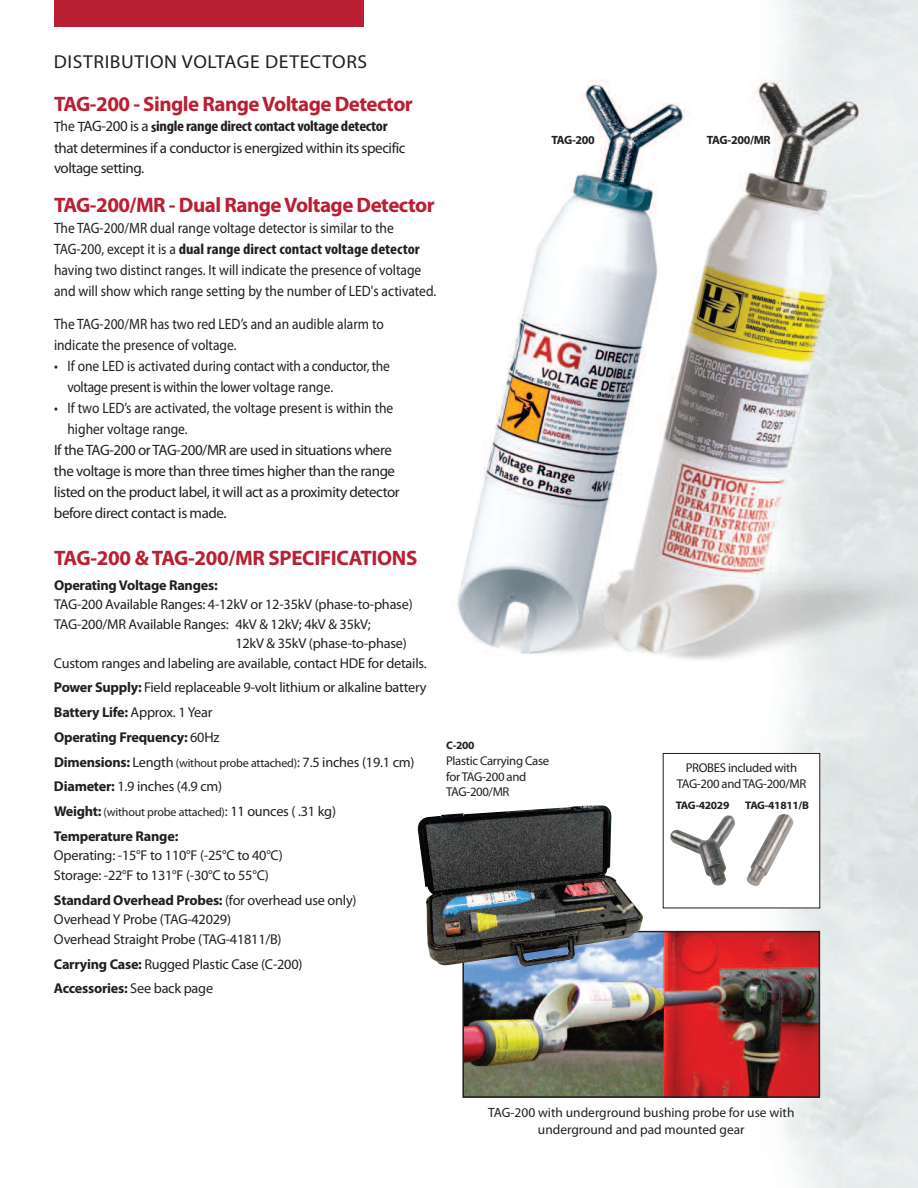
<style>
.page{position:relative;width:918px;height:1188px;background:#fff}
.page>*{position:absolute;margin:0;border:0;box-sizing:border-box;transform-origin:0 0}
.t1{font:700 21px "Myriad Pro";letter-spacing:-.025em;color:#ba1f33}
.t2{font:18.75px "Myriad Pro";letter-spacing:.03em;color:#231f20;scale:1.05 1}
.t3{font:15px/21px "Myriad Pro";letter-spacing:-.01em;color:#231f20;scale:.9 1}
.t4{font:15px "Myriad Pro";letter-spacing:-.03em;color:#231f20}
.t5{font:15px/21px "Myriad Pro";letter-spacing:-.03em;color:#231f20;scale:.9 1}
.t6{font:14.25px/24.8px "Myriad Pro";letter-spacing:-.015em;color:#231f20}
.t7{font:700 14.25px "Myriad Pro";letter-spacing:-.015em;color:#231f20}
.t8{font:13.5px/17.2px "Myriad Pro";color:#231f20;text-align:center}
.t9{font:12.75px/15.8px "Myriad Pro";letter-spacing:-.025em;color:#231f20;text-align:center}
.t10{font:12px "Myriad Pro";letter-spacing:-.015em;color:#231f20}
.t11{font:700 12px "Myriad Pro";letter-spacing:-.025em;color:#231f20}
.t12{font:700 10.95px "Myriad Pro";letter-spacing:-.025em;color:#231f20;scale:1.04 1}
.s1{font-weight:700;font-stretch:condensed}
.s2{font-weight:700}
.s3{font-size:12px}
.s4{font-weight:700;font-size:14.25px}
.s5{font-size:14.25px}
</style>
<div class="page">
<img style="left:457px;top:0;width:461px;height:1188px">
<img style="left:465px;top:934px;width:352px;height:161px">
<div style="left:462px;top:931px;width:358px;height:167px;border:2px solid #231f20"></div>
<div style="left:54px;top:0;width:310px;height:27px;background:#ba1f33"></div>
<div style="left:663px;top:753px;width:157px;height:155px;background:#fff"></div>
<img style="left:670px;top:815px;width:66px;height:71px">
<img style="left:746px;top:814px;width:47px;height:72px">
<img style="left:417px;top:805px;width:226px;height:162px">
<h2 class="t2" style="left:54px;top:55px;width:300px">DISTRIBUTION VOLTAGE DETECTORS</h2>
<h1 class="t1" style="left:54px;top:96px;width:360px">TAG-200 - Single RangeVoltage Detector</h1>
<p class="t5" style="left:54px;top:117px;width:392px">The TAG-200 is a <span class="s1">single range directcontactvoltage detector </span>that determines if a conductor is energized within its specific voltage setting.</p>
<h1 class="t1" style="left:54px;top:198px;width:382px">TAG-200/MR - Dual RangeVoltage Detector</h1>
<p class="t3" style="left:54px;top:219px;width:426px">The TAG-200/MR dual range voltage detector is similar to the TAG-200, except it is a <span class="s1">dual range direct contact voltage detector </span>having two distinct ranges. It will indicate the presence of voltage and will show which range setting by the number of LED's activated.</p>
<p class="t3" style="left:54px;top:315px;width:368px">The TAG-200/MR has two red LED’s and an audible alarm to indicate the presence of voltage.</p>
<p class="t3" style="left:68px;top:357px;width:360px;text-indent:-14px">• If one LED is activated during contact with a conductor, the voltage present is within the lower voltage range.</p>
<p class="t3" style="left:54px;top:399px;width:379px">• If two LED’s are activated, the voltage present is within the</p>
<p class="t3" style="left:68px;top:420px;width:135px">higher voltage range.</p>
<p class="t4" style="left:54px;top:445px;width:339px">If theTAG-200 orTAG-200/MR are used in situations where</p>
<p class="t4" style="left:54px;top:466px;width:343px">the voltage is more than three times higher than the range</p>
<p class="t4" style="left:54px;top:487px;width:347px">listed on the product label, it will act as a proximity detector</p>
<p class="t4" style="left:54px;top:508px;width:174px">before direct contact is made.</p>
<h1 class="t1" style="left:54px;top:550px;width:365px">TAG-200 &amp;TAG-200/MR SPECIFICATIONS</h1>
<p class="t7" style="left:54px;top:580px;width:165px">OperatingVoltage Ranges:</p>
<p class="t6" style="left:54px;top:593px;width:360px">TAG-200 Available Ranges: 4-12kV or 12-35kV (phase-to-phase)</p>
<p class="t6" style="left:54px;top:613px;width:318px">TAG-200/MR Available Ranges: 4kV &amp; 12kV; 4kV &amp; 35kV;</p>
<p class="t6" style="left:235px;top:632px;width:173px">12kV &amp; 35kV (phase-to-phase)</p>
<p class="t6" style="left:54px;top:652px;width:374px">Custom ranges and labeling are available, contact HDE for details.</p>
<p class="t6" style="left:54px;top:676px;width:374px"><span class="s2">Power Supply:</span> Field replaceable 9-volt lithium or alkaline battery <span class="s2">Battery Life:</span> Approx. 1Year<br><span class="s2">Operating Frequency:</span> 60Hz<br><span class="s2">Dimensions:</span> Length <span class="s3">(without probe attached)</span>: 7.5 inches (19.1 cm)<br><span class="s2">Diameter:</span> 1.9 inches (4.9 cm)</p>
<p class="t10" style="left:54px;top:808px;width:284px"><span class="s4">Weight:</span> (without probe attached)<span class="s5">: 11 ounces ( .31 kg)</span></p>
<p class="t7" style="left:54px;top:831px;width:126px">Temperature Range:</p>
<p class="t6" style="left:54px;top:847px;width:231px;line-height:19.5px">Operating: -15°F to 110°F (-25°C to 40°C)<br>Storage: -22°F to 131°F (-30°C to 55°C)</p>
<p class="t6" style="left:54px;top:891px;width:304px;line-height:19.5px"><span class="s2">Standard Overhead Probes:</span> (for overhead use only)<br>OverheadY Probe (TAG-42029)<br>Overhead Straight Probe (TAG-41811/B)</p>
<p class="t6" style="left:54px;top:953px;width:250px"><span class="s2">Carrying Case:</span> Rugged Plastic Case (C-200)<br><span class="s2">Accessories:</span> See back page</p>
<p class="t11" style="left:551px;top:135px;width:45px">TAG-200</p>
<p class="t11" style="left:707px;top:135px;width:65px">TAG-200/MR</p>
<p class="t12" style="left:446px;top:741px;width:29px">C-200</p>
<p class="t9" style="left:446px;top:754px;width:104px;text-align:left">Plastic Carrying Case forTAG-200 and<br>TAG-200/MR</p>
<p class="t9" style="left:677px;top:761px;width:131px">PROBES included with<br>TAG-200 andTAG-200/MR</p>
<p class="t12" style="left:676px;top:802px;width:53px">TAG-42029</p>
<p class="t12" style="left:745px;top:802px;width:63px">TAG-41811/B</p>
<p class="t8" style="left:488px;top:1105px;width:308px">TAG-200 with underground bushing probe for use with underground and pad mounted gear</p>
</div>
